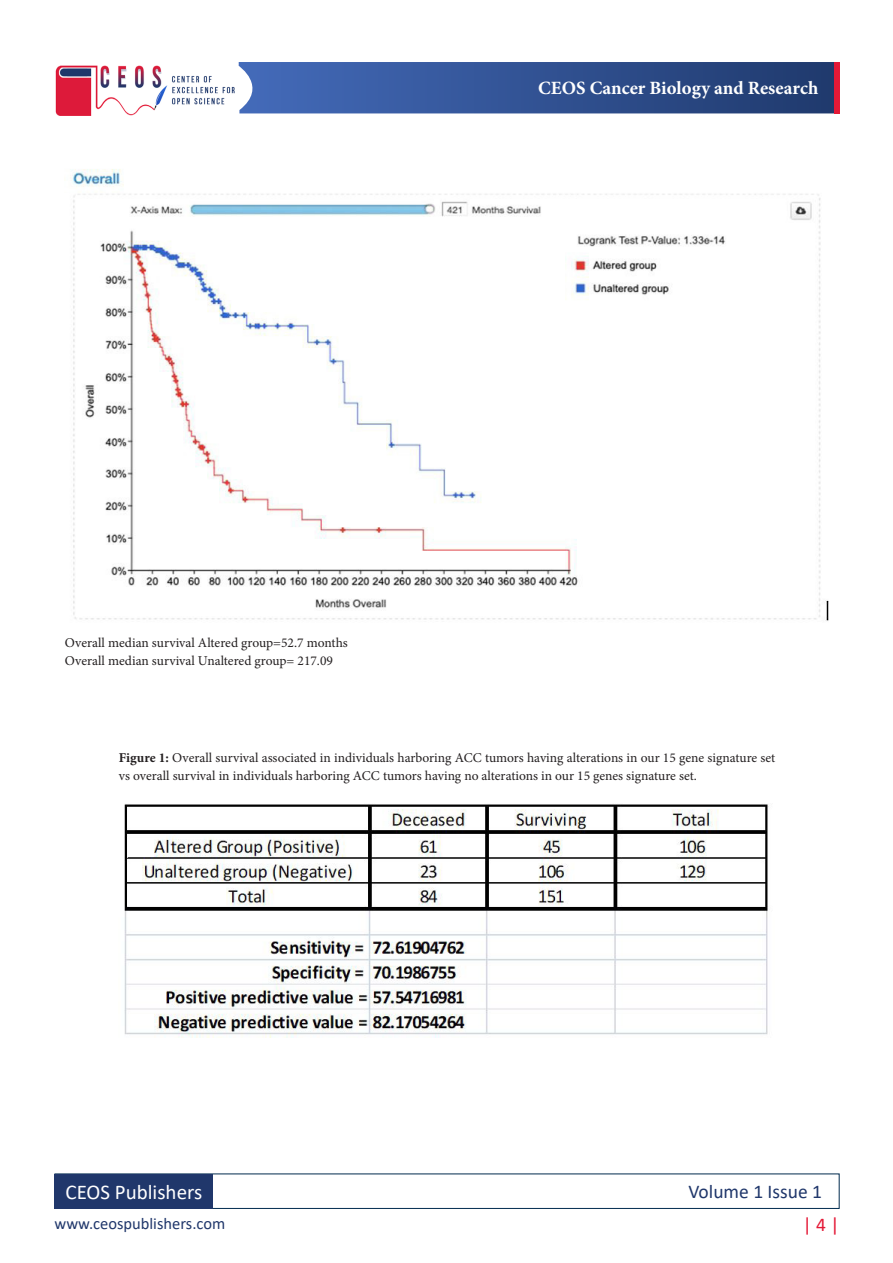
<style>
.page{position:relative;width:893px;height:1263px;background:#fff}
.page>*{position:absolute;margin:0;border:0;box-sizing:border-box;transform-origin:0 0}
.t1{font:21px "Calibri";color:#fff}
.t2{font:19.5px "Calibri";color:#20376b}
.t3{font:19.5px "Calibri";color:#e41937}
.t4{font:700 18.75px "Minion Pro";color:#fff}
.t5{font:16.5px "Calibri";color:#20376b}
.t6{font:13.5px/18px "Minion Pro";color:#231f20}
.s1{font-weight:700}
</style>
<div class="page">
<svg style="left:238px;top:62px;width:601px;height:51px;background:#365493"></svg>
<img style="left:55px;top:65px;width:180px;height:51px">
<div style="left:55px;top:1173px;width:784px;height:36px;border:1px solid #002b4e"></div>
<div style="left:55px;top:1174px;width:158px;height:34px;background:#20376b"></div>
<img style="left:70px;top:169px;width:758px;height:452px">
<img style="left:124px;top:804px;width:645px;height:234px">
<h3 class="t4" style="left:538px;top:75px;width:282px">CEOS Cancer Biology and Research</h3>
<p class="t6" style="left:65px;top:633px;width:284px">Overall median survival Altered group=52.7 months<br>Overall median survival Unaltered group= 217.09</p>
<p class="t6" style="left:119px;top:748px;width:658px"><span class="s1">Figure 1:</span> Overall survival associated in individuals harboring ACC tumors having alterations in our 15 gene signature set vs overall survival in individuals harboring ACC tumors having no alterations in our 15 genes signature set.</p>
<h1 class="t1" style="left:65px;top:1177px;width:138px">CEOS Publishers</h1>
<h2 class="t2" style="left:688px;top:1178px;width:135px">Volume 1 Issue 1</h2>
<h2 class="t3" style="left:803px;top:1211px;width:38px">| 4 |</h2>
<p class="t5" style="left:55px;top:1212px;width:172px">www.ceospublishers.com</p>
</div>
